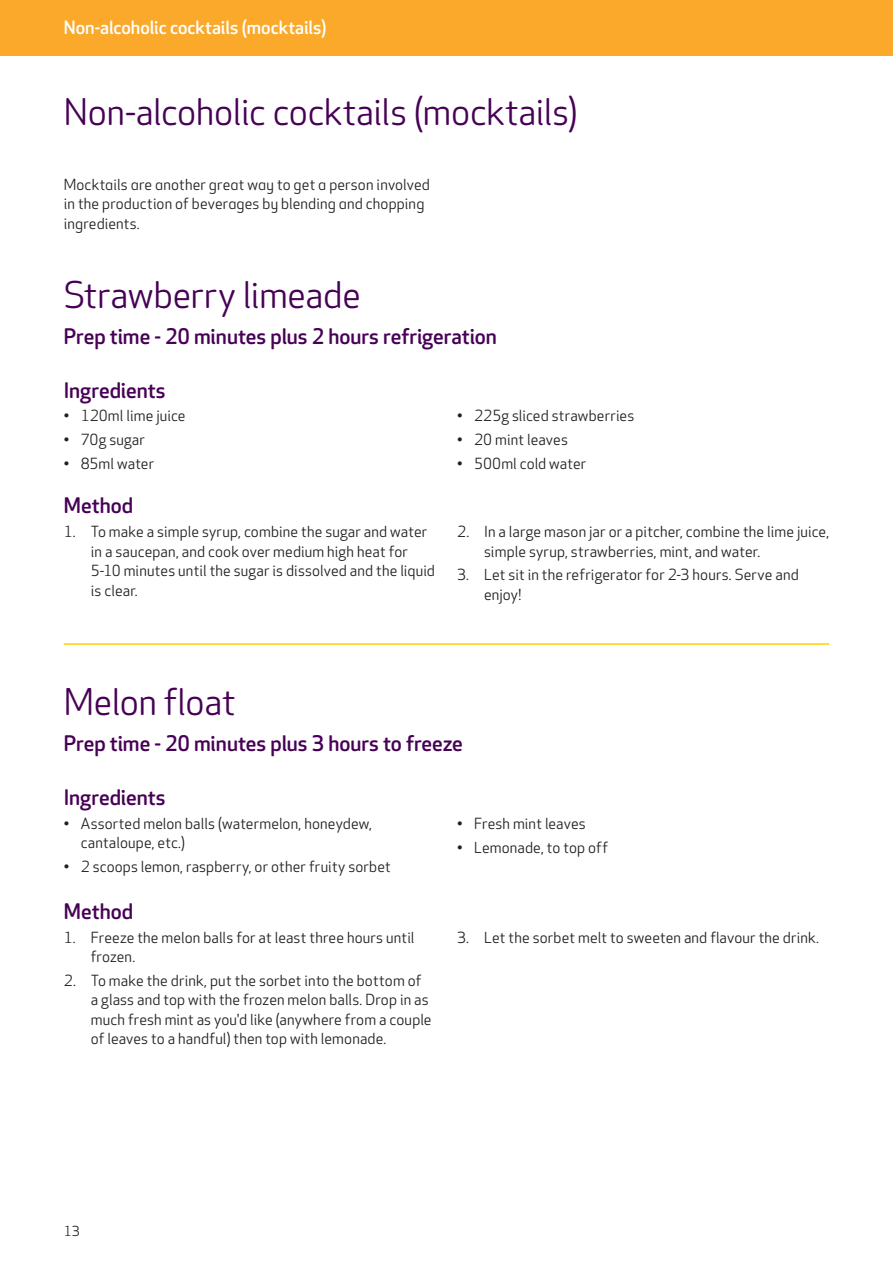
<style>
.page{position:relative;width:893px;height:1263px;background:#fff}
.page>*{position:absolute;margin:0;border:0;box-sizing:border-box;transform-origin:0 0}
.t1{font:36px "Apex Rounded";letter-spacing:-.005em;color:#470055}
.t2{font:500 21px "Apex Rounded";color:#470055}
.t3{font:500 18px "Apex Rounded";color:#fff}
.t4{font:15px/19.5px "Apex Rounded";letter-spacing:.01em;color:#231f20}
.t5{font:13.5px "Apex Rounded";color:#231f20}
</style>
<div class="page">
<div style="left:0;top:0;width:893px;height:55px;background:#faa92a"></div>
<hr style="left:64px;top:643px;width:765px;height:2px;background:#fed006">
<p class="t3" style="left:64px;top:17px;width:264px">Non-alcoholic cocktails (mocktails)</p>
<h1 class="t1" style="left:64px;top:92px;width:515px">Non-alcoholic cocktails (mocktails)</h1>
<p class="t4" style="left:64px;top:175px;width:368px">Mocktails are another great way to get a person involved in the production of beverages by blending and chopping ingredients.</p>
<h1 class="t1" style="left:64px;top:274px;width:298px">Strawberry limeade</h1>
<h2 class="t2" style="left:64px;top:324px;width:435px">Prep time - 20 minutes plus 2 hours refrigeration</h2>
<h2 class="t2" style="left:64px;top:378px;width:103px">Ingredients</h2>
<p class="t4" style="left:64px;top:407px;width:123px">• 120ml lime juice</p>
<p class="t4" style="left:64px;top:430px;width:83px">• 70g sugar</p>
<p class="t4" style="left:64px;top:454px;width:92px">• 85ml water</p>
<p class="t4" style="left:457px;top:407px;width:179px">• 225g sliced strawberries</p>
<p class="t4" style="left:457px;top:430px;width:112px">• 20 mint leaves</p>
<p class="t4" style="left:457px;top:454px;width:131px">• 500ml cold water</p>
<h2 class="t2" style="left:64px;top:494px;width:71px">Method</h2>
<p class="t4" style="left:91px;top:522px;width:346px;text-indent:-27px">1. To make a simple syrup, combine the sugar and water in a saucepan, and cook over medium high heat for 5-10 minutes until the sugar is dissolved and the liquid is clear.</p>
<p class="t4" style="left:484px;top:522px;width:347px;text-indent:-27px">2. In a large mason jar or a pitcher, combine the lime juice, simple syrup, strawberries, mint, and water.</p>
<p class="t4" style="left:484px;top:566px;width:316px;text-indent:-27px">3. Let sit in the refrigerator for 2-3 hours. Serve and enjoy!</p>
<h1 class="t1" style="left:64px;top:682px;width:174px">Melon float</h1>
<h2 class="t2" style="left:64px;top:732px;width:401px">Prep time - 20 minutes plus 3 hours to freeze</h2>
<h2 class="t2" style="left:64px;top:785px;width:103px">Ingredients</h2>
<p class="t4" style="left:81px;top:814px;width:293px;text-indent:-17px">• Assorted melon balls (watermelon, honeydew, cantaloupe, etc.)</p>
<p class="t4" style="left:64px;top:857px;width:329px">• 2 scoops lemon, raspberry, or other fruity sorbet</p>
<p class="t4" style="left:457px;top:814px;width:130px">• Fresh mint leaves</p>
<p class="t4" style="left:457px;top:838px;width:153px">• Lemonade, to top off</p>
<h2 class="t2" style="left:64px;top:899px;width:71px">Method</h2>
<p class="t4" style="left:91px;top:928px;width:325px;text-indent:-27px">1. Freeze the melon balls for at least three hours until frozen.</p>
<p class="t4" style="left:91px;top:971px;width:342px;text-indent:-27px">2. To make the drink, put the sorbet into the bottom of a glass and top with the frozen melon balls. Drop in as much fresh mint as you'd like (anywhere from a couple of leaves to a handful) then top with lemonade.</p>
<p class="t4" style="left:457px;top:928px;width:363px">3. Let the sorbet melt to sweeten and flavour the drink.</p>
<p class="t5" style="left:64px;top:1224px;width:18px">13</p>
</div>
